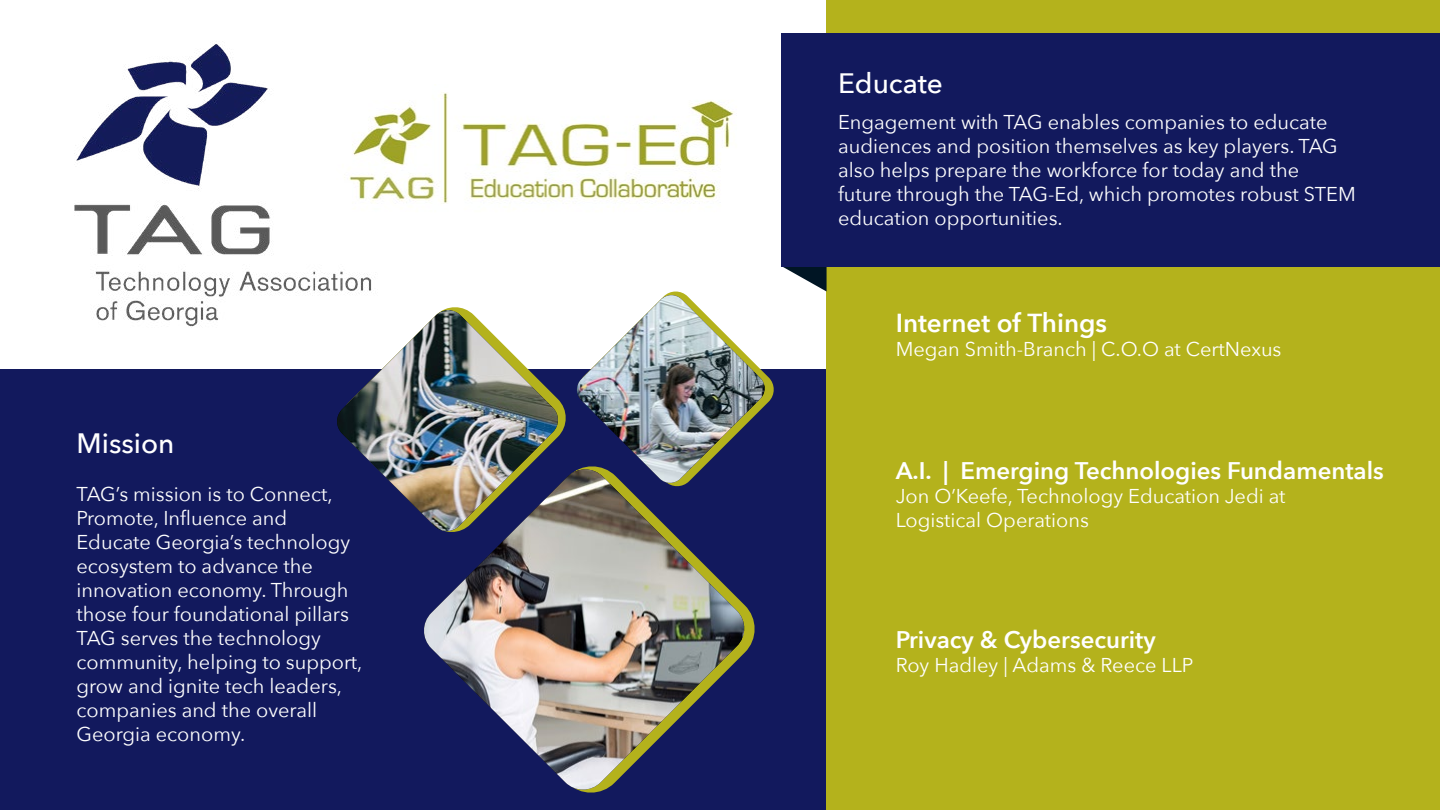
<style>
.page{position:relative;width:1440px;height:810px;background:#fff}
.page>*{position:absolute;margin:0;border:0;box-sizing:border-box;transform-origin:0 0}
.t1{font:500 28px "Avenir Next";color:#fff}
.t2{font:600 26px "Avenir Next";color:#fff}
.t3{font:600 24px "Avenir Next";color:#fff}
.t4{font:20px/24px "Avenir Next";color:#fff}
</style>
<div class="page">
<img style="left:74px;top:43px;width:298px;height:284px">
<div style="left:0;top:369px;width:1440px;height:441px;background:#12195d"></div>
<div style="left:827px;top:0;width:613px;height:810px;background:#b4b21c"></div>
<svg style="left:782px;top:266px;width:45px;height:26px"></svg>
<div style="left:782px;top:33px;width:658px;height:233px;background:#12195d"></div>
<img style="left:321px;top:84px;width:413px;height:131px">
<svg style="left:338px;top:305px;width:228px;height:129px"></svg>
<img style="left:335px;top:310px;width:225px;height:204px">
<svg style="left:665px;top:291px;width:109px;height:113px"></svg>
<img style="left:577px;top:295px;width:189px;height:168px">
<svg style="left:425px;top:463px;width:330px;height:330px"></svg>
<img style="left:422px;top:469px;width:325px;height:323px">
<h1 class="t1" style="left:76px;top:419px;width:100px">Mission</h1>
<p class="t4" style="left:76px;top:481px;width:288px">TAG’s mission is to Connect,<br>Promote, Influence and<br>Educate Georgia’s technology ecosystem to advance the innovation economy. Through those four foundational pillars<br>TAG serves the technology community, helping to support, grow and ignite tech leaders, companies and the overall<br>Georgia economy.</p>
<h1 class="t1" style="left:838px;top:60px;width:106px">Educate</h1>
<p class="t4" style="left:838px;top:110px;width:519px">Engagement with TAG enables companies to educate audiences and position themselves as key players. TAG also helps prepare the workforce for today and the future through the TAG-Ed, which promotes robust STEM education opportunities.</p>
<h2 class="t2" style="left:896px;top:301px;width:213px">Internet of Things</h2>
<p class="t4" style="left:896px;top:337px;width:387px">Megan Smith-Branch | C.O.O at CertNexus</p>
<p class="t3" style="left:896px;top:450px;width:490px">A.I. | Emerging Technologies Fundamentals</p>
<p class="t4" style="left:896px;top:483px;width:391px">Jon O’Keefe, Technology Education Jedi at<br>Logistical Operations</p>
<p class="t3" style="left:896px;top:619px;width:262px">Privacy &amp; Cybersecurity</p>
<p class="t4" style="left:896px;top:652px;width:299px">Roy Hadley | Adams &amp; Reece LLP</p>
</div>
